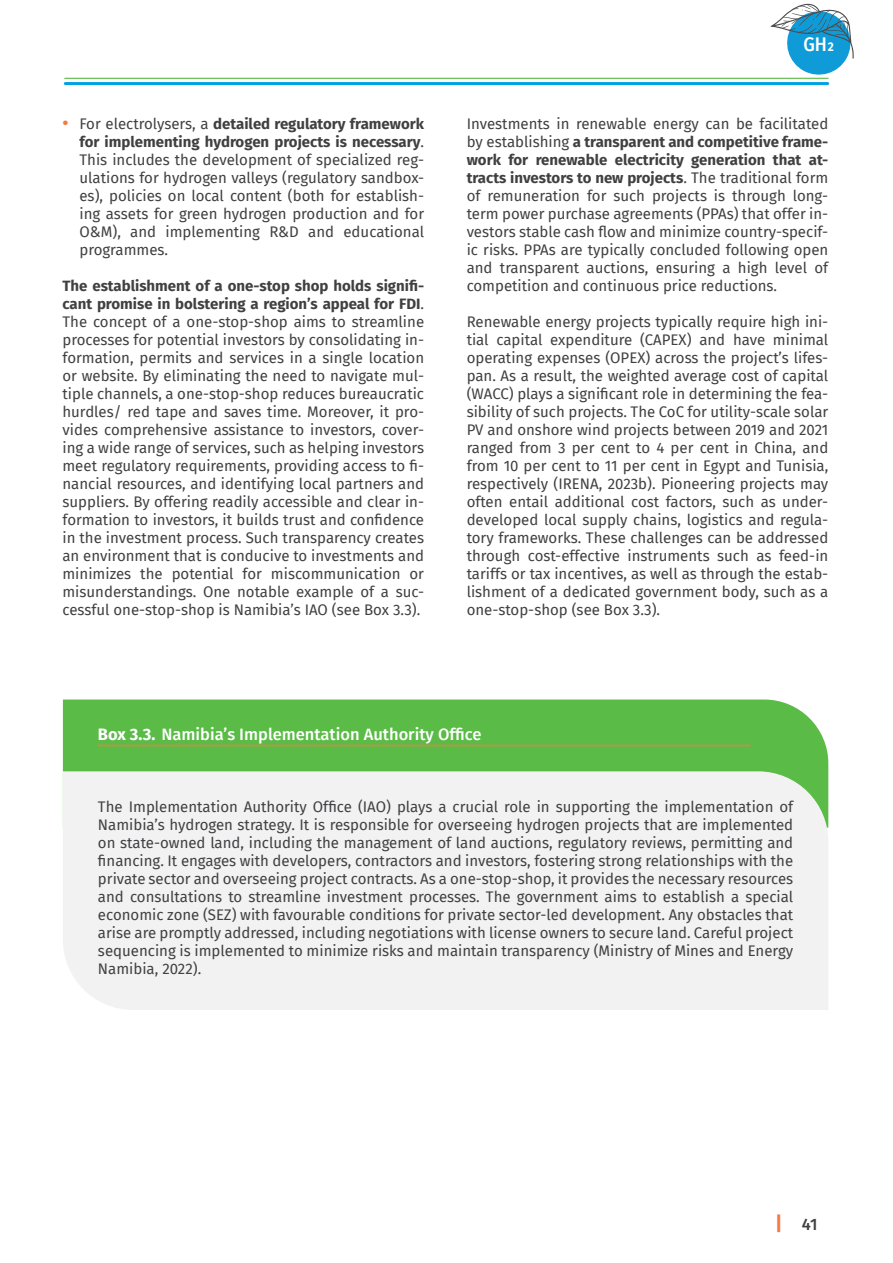
<style>
.page{position:relative;width:893px;height:1263px;background:#fff}
.page>*{position:absolute;margin:0;border:0;box-sizing:border-box;transform-origin:0 0}
.t1{font:500 19.8px "Fira Sans";color:#fff;scale:.91 1}
.t2{font:500 16.5px "Fira Sans";color:#fff}
.t3{font:500 16.5px "Fira Sans";color:#404042}
.t4{font:15px/18px "Fira Sans";color:#404042;text-align:justify}
.s1{font-weight:500;font-size:18px;color:#f47942}
.s2{font-weight:700}
.s3{font-weight:700;font-size:19.5px;color:#f47942}
</style>
<div class="page">
<hr style="left:65px;top:82px;width:763px;height:3px;background:#00a2df">
<hr style="left:65px;top:78px;width:763px;height:1px;background:#5abb46">
<svg style="left:771px;top:4px;width:83px;height:75px"></svg>
<div style="left:63px;top:699px;width:765px;height:72px;background:#5abb46"></div>
<div style="left:63px;top:771px;width:765px;height:239px;background:#f2f2f3"></div>
<hr style="left:98px;top:745px;width:653px;height:1px;background:#f47942">
<p class="t4" style="left:79px;top:114px;width:346px;text-indent:-17px"><span class="s1">•</span> For electrolysers, a <span class="s2">detailed regulatory framework for implementing hydrogen projects is necessary</span>.<br>This includes the development of specialized reg&shy;ulations for hydrogen valleys (regulatory sandbox&shy;es), policies on local content (both for establish&shy;ing assets for green hydrogen production and for O&amp;M), and implementing R&amp;D and educational programmes.</p>
<p class="t4" style="left:62px;top:276px;width:363px"><span class="s2">The establishment of a one-stop shop holds signifi&shy;cant promise in bolstering a region’s appeal for FDI</span>.<br>The concept of a one-stop-shop aims to streamline processes for potential investors by consolidating in&shy;formation, permits and services in a single location or website. By eliminating the need to navigate mul&shy;tiple channels, a one-stop-shop reduces bureaucratic hurdles/ red tape and saves time. Moreover, it pro&shy;vides comprehensive assistance to investors, cover&shy;ing a wide range of services, such as helping investors meet regulatory requirements, providing access to fi&shy;nancial resources, and identifying local partners and suppliers. By offering readily accessible and clear in&shy;formation to investors, it builds trust and confidence in the investment process. Such transparency creates an environment that is conducive to investments and minimizes the potential for miscommunication or misunderstandings. One notable example of a suc&shy;cessful one-stop-shop is Namibia’s IAO (see Box 3.3).</p>
<h1 class="t1" style="left:803px;top:28px;width:35px">GH2</h1>
<p class="t4" style="left:467px;top:114px;width:363px">Investments in renewable energy can be facilitated by establishing <span class="s2">a transparent and competitive frame&shy;work for renewable electricity generation that at&shy;tracts investors to new projects</span>. The traditional form of remuneration for such projects is through long&shy;term power purchase agreements (PPAs) that offer in&shy;vestors stable cash flow and minimize country-specif&shy;ic risks. PPAs are typically concluded following open and transparent auctions, ensuring a high level of competition and continuous price reductions.</p>
<p class="t4" style="left:467px;top:312px;width:363px">Renewable energy projects typically require high ini&shy;tial capital expenditure (CAPEX) and have minimal operating expenses (OPEX) across the project’s lifes&shy;pan. As a result, the weighted average cost of capital (WACC) plays a significant role in determining the fea&shy;sibility of such projects. The CoC for utility-scale solar PV and onshore wind projects between 2019 and 2021 ranged from 3 per cent to 4 per cent in China, and from 10 per cent to 11 per cent in Egypt and Tunisia, respectively (IRENA, 2023b). Pioneering projects may often entail additional cost factors, such as under&shy;developed local supply chains, logistics and regula&shy;tory frameworks. These challenges can be addressed through cost-effective instruments such as feed-in tariffs or tax incentives, as well as through the estab&shy;lishment of a dedicated government body, such as a one-stop-shop (see Box 3.3).</p>
<p class="t2" style="left:98px;top:721px;width:385px"><span class="s2">Box 3.3.</span> Namibia’s Implementation Authority Office</p>
<p class="t4" style="left:98px;top:797px;width:697px">The Implementation Authority Office (IAO) plays a crucial role in supporting the implementation of Namibia’s hydrogen strategy. It is responsible for overseeing hydrogen projects that are implemented on state-owned land, including the management of land auctions, regulatory reviews, permitting and financing. It engages with developers, contractors and investors, fostering strong relationships with the private sector and overseeing project contracts. As a one-stop-shop, it provides the necessary resources and consultations to streamline investment processes. The government aims to establish a special economic zone (SEZ) with favourable conditions for private sector-led development. Any obstacles that arise are promptly addressed, including negotiations with license owners to secure land. Careful project sequencing is implemented to minimize risks and maintain transparency (Ministry of Mines and Energy Namibia, 2022).</p>
<p class="t3" style="left:775px;top:1211px;width:44px"><span class="s3">|</span> 41</p>
</div>
